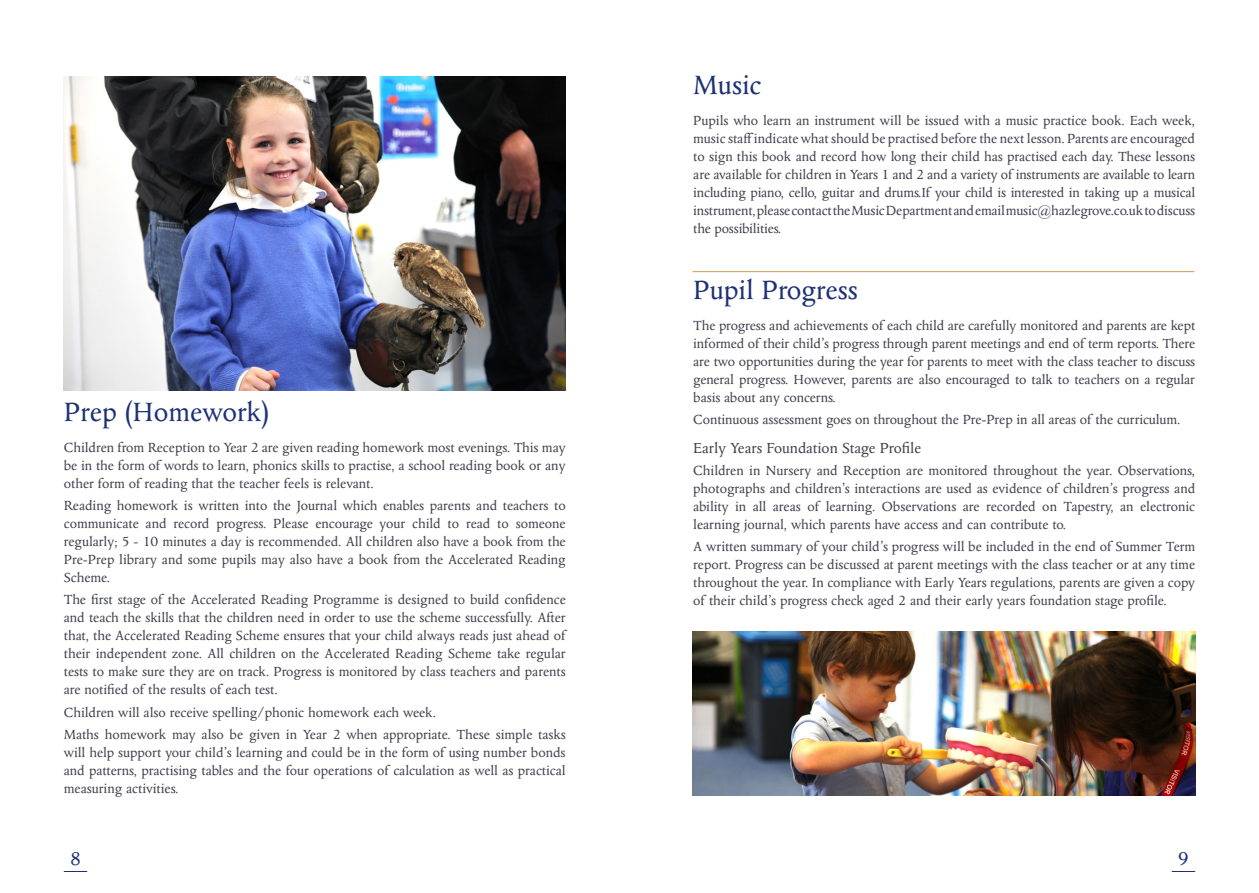
<style>
.page{position:relative;width:1259px;height:893px;background:#fff}
.page>*{position:absolute;margin:0;border:0;box-sizing:border-box;transform-origin:0 0}
.t1{font:30px "Columbus MT Std";color:#1d3176}
.t2{font:21px "Columbus MT Std";color:#1d3176}
.t3{font:16.5px "Columbus MT Std";color:#40424e}
.t4{font:15px/18px "Columbus MT Std";color:#40424e;text-align:justify}
</style>
<div class="page">
<svg style="left:64px;top:871px;width:23px;height:1px"></svg>
<svg style="left:1171px;top:871px;width:24px;height:1px"></svg>
<img style="left:64px;top:77px;width:502px;height:313px">
<hr style="left:692px;top:271px;width:502px;height:1px;background:#cba260">
<img style="left:692px;top:631px;width:503px;height:164px">
<h1 class="t1" style="left:64px;top:396px;width:207px">Prep (Homework)</h1>
<p class="t4" style="left:64px;top:439px;width:503px">Children from Reception to Year 2 are given reading homework most evenings. This may be in the form of words to learn, phonics skills to practise, a school reading book or any other form of reading that the teacher feels is relevant.</p>
<p class="t4" style="left:64px;top:497px;width:503px">Reading homework is written into the Journal which enables parents and teachers to communicate and record progress. Please encourage your child to read to someone regularly; 5 - 10 minutes a day is recommended. All children also have a book from the Pre-Prep library and some pupils may also have a book from the Accelerated Reading Scheme.</p>
<p class="t4" style="left:64px;top:591px;width:503px">The first stage of the Accelerated Reading Programme is designed to build confidence and teach the skills that the children need in order to use the scheme successfully. After that, the Accelerated Reading Scheme ensures that your child always reads just ahead of their independent zone. All children on the Accelerated Reading Scheme take regular tests to make sure they are on track. Progress is monitored by class teachers and parents are notified of the results of each test.</p>
<p class="t4" style="left:64px;top:701px;width:503px;line-height:22.2px">Children will also receive spelling/phonic homework each week.<br>Maths homework may also be given in Year 2 when appropriate. These simple tasks</p>
<p class="t4" style="left:64px;top:743px;width:503px">will help support your child’s learning and could be in the form of using number bonds and patterns, practising tables and the four operations of calculation as well as practical measuring activities.</p>
<h1 class="t1" style="left:693px;top:69px;width:70px">Music</h1>
<p class="t4" style="left:693px;top:112px;width:503px">Pupils who learn an instrument will be issued with a music practice book. Each week, music staff indicate what should be practised before the next lesson. Parents are encouraged to sign this book and record how long their child has practised each day. These lessons are available for children in Years 1 and 2 and a variety of instruments are available to learn including piano, cello, guitar and drums.If your child is interested in taking up a musical instrument, please contact the Music Department and email music@hazlegrove.co.uk to discuss the possibilities.</p>
<h1 class="t1" style="left:693px;top:274px;width:166px">Pupil Progress</h1>
<p class="t4" style="left:693px;top:317px;width:503px">The progress and achievements of each child are carefully monitored and parents are kept informed of their child’s progress through parent meetings and end of term reports. There are two opportunities during the year for parents to meet with the class teacher to discuss general progress. However, parents are also encouraged to talk to teachers on a regular basis about any concerns.</p>
<p class="t4" style="left:693px;top:411px;width:489px">Continuous assessment goes on throughout the Pre-Prep in all areas of the curriculum.</p>
<p class="t3" style="left:693px;top:439px;width:229px">Early Years Foundation Stage Profile</p>
<p class="t4" style="left:693px;top:462px;width:503px">Children in Nursery and Reception are monitored throughout the year. Observations, photographs and children’s interactions are used as evidence of children’s progress and ability in all areas of learning. Observations are recorded on Tapestry, an electronic learning journal, which parents have access and can contribute to.</p>
<p class="t4" style="left:693px;top:538px;width:503px">A written summary of your child’s progress will be included in the end of Summer Term report. Progress can be discussed at parent meetings with the class teacher or at any time throughout the year. In compliance with Early Years regulations, parents are given a copy of their child’s progress check aged 2 and their early years foundation stage profile.</p>
<h2 class="t2" style="left:70px;top:847px;width:12px">8</h2>
<h2 class="t2" style="left:1178px;top:847px;width:12px">9</h2>
</div>
